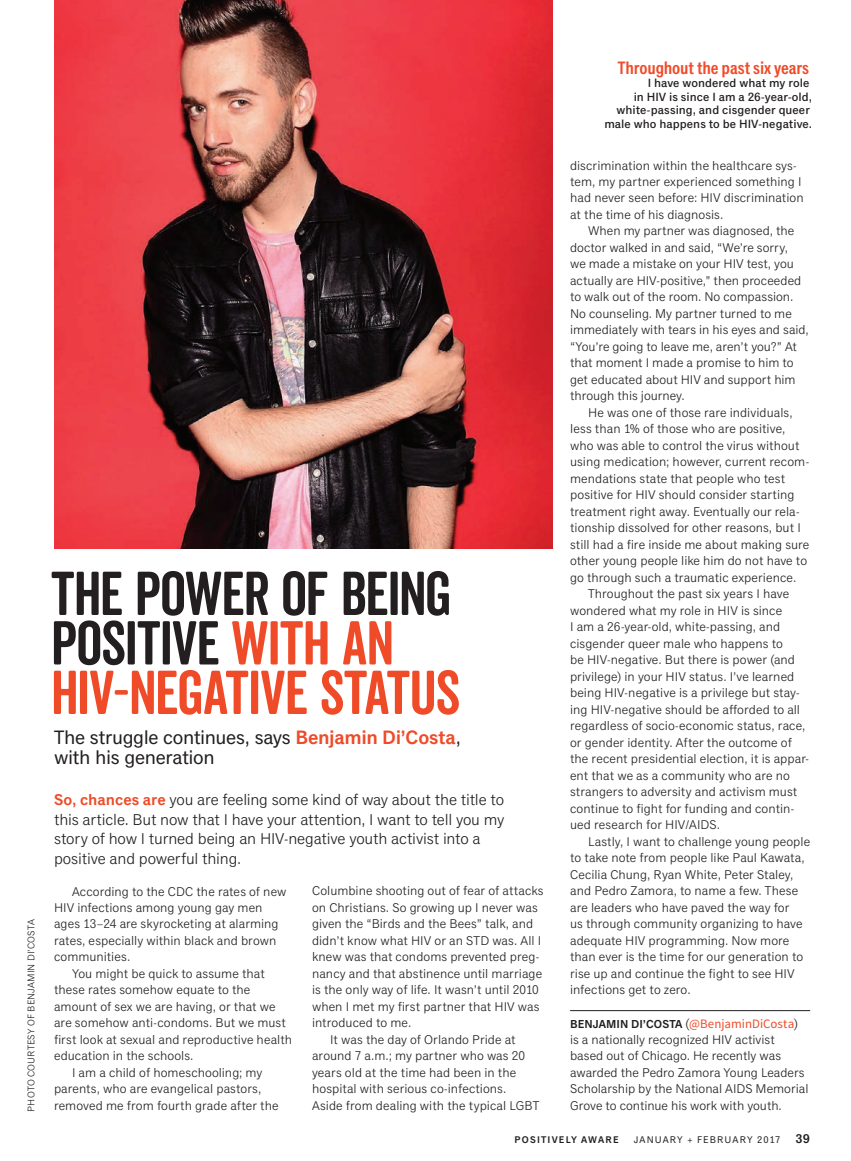
<style>
.page{position:relative;width:851px;height:1161px;background:#fff}
.page>*{position:absolute;margin:0;border:0;box-sizing:border-box;transform-origin:0 0}
.t1{font:60px/49.5px "Veneer Clean Soft";letter-spacing:-.015em;color:#ef4b29}
.t2{font:19.5px/19.5px "Classic Grotesque Pro";letter-spacing:-.02em;color:#231f20}
.t3{font:18px "Classic Grotesque Pro Cn S Bd";color:#ef4b29}
.t4{font:15.75px/19.5px "Classic Grotesque Pro";letter-spacing:-.015em;color:#231f20}
.t5{font:12.75px/16.5px "Classic Grotesque Pro";color:#231f20}
.t6{font:500 12px/13.5px "Classic Grotesque Pro";letter-spacing:.005em;color:#231f20;text-align:right}
.t7{font:600 11.7px "Classic Grotesque Pro";letter-spacing:.005em;color:#231f20}
.t8{font:9.75px "Classic Grotesque Pro";letter-spacing:.015em;color:#231f20}
.t9{font:9.75px "Classic Grotesque Pro";letter-spacing:.11em;color:#231f20}
.t10{font:600 9.75px "Classic Grotesque Pro";letter-spacing:.12em;color:#231f20}
.s1{color:#231f20}
.s2{font-weight:600;color:#ef4b29}
.s3{font-weight:400;font-size:12.75px}
.s4{font-family:"Source Sans Pro";font-weight:400;font-size:12.9px;color:#ef4b29}
.s5{font-weight:600;font-size:12.75px}
</style>
<div class="page">
<img style="left:54px;top:0;width:498px;height:549px">
<hr style="left:570px;top:1010px;width:240px;height:1px;background:#231f20">
<p class="t8" style="left:25px;top:961px;width:32px;rotate:-90deg">Di ’Costa</p>
<p class="t8" style="left:25px;top:1026px;width:26px;rotate:-90deg">of Benjamin</p>
<p class="t8" style="left:25px;top:1112px;width:54px;rotate:-90deg">Ph oto Courtesy</p>
<h1 class="t1" style="left:51px;top:568px;width:411px"><span class="s1">THE POWER OF BEIN G<br>POSITIVE</span> WI TH AN<br>HIV-NEGATIVE STATUS</h1>
<h2 class="t2" style="left:54px;top:728px;width:408px">The struggle continues, says <span class="s2">Benjamin Di’Costa</span>, with his generation</h2>
<p class="t4" style="left:54px;top:790px;width:452px"><span class="s2">So, chances are</span> you are feeling some kind of way about the title to this article. But now that I have your attention, I want to tell you my story of how I turned being an HIV-negative youth activist into a positive and powerful thing.</p>
<p class="t5" style="left:72px;top:883px;width:216px">According to the CDC the rates of new</p>
<p class="t5" style="left:54px;top:900px;width:210px">HIV infections among young gay men</p>
<p class="t5" style="left:54px;top:916px;width:226px">ages 13–24 are skyrocketing at alarming</p>
<p class="t5" style="left:54px;top:932px;width:224px">rates, especially within black and brown</p>
<p class="t5" style="left:54px;top:949px;width:78px">communities.</p>
<p class="t5" style="left:72px;top:965px;width:194px">You might be quick to assume that</p>
<p class="t5" style="left:54px;top:982px;width:198px">these rates somehow equate to the</p>
<p class="t5" style="left:54px;top:998px;width:223px">amount of sex we are having, or that we</p>
<p class="t5" style="left:54px;top:1015px;width:233px">are somehow anti-condoms. But we must</p>
<p class="t5" style="left:54px;top:1031px;width:240px">first look at sexual and reproductive health</p>
<p class="t5" style="left:54px;top:1048px;width:141px">education in the schools.</p>
<p class="t5" style="left:72px;top:1064px;width:192px">I am a child of homeschooling; my</p>
<p class="t5" style="left:54px;top:1081px;width:209px">parents, who are evangelical pastors,</p>
<p class="t5" style="left:54px;top:1097px;width:226px">removed me from fourth grade after the</p>
<p class="t5" style="left:312px;top:883px;width:233px">Columbine shooting out of fear of attacks</p>
<p class="t5" style="left:312px;top:899px;width:227px">on Christians. So growing up I never was</p>
<p class="t5" style="left:312px;top:916px;width:223px">given the “Birds and the Bees” talk, and</p>
<p class="t5" style="left:312px;top:932px;width:231px">didn’t know what HIV or an STD was. All I</p>
<p class="t5" style="left:312px;top:949px;width:229px">knew was that condoms prevented preg-</p>
<p class="t5" style="left:312px;top:965px;width:231px">nancy and that abstinence until marriage</p>
<p class="t5" style="left:312px;top:982px;width:228px">is the only way of life. It wasn’t until 2010</p>
<p class="t5" style="left:312px;top:998px;width:229px">when I met my first partner that HIV was</p>
<p class="t5" style="left:312px;top:1015px;width:101px">introduced to me.</p>
<p class="t5" style="left:330px;top:1031px;width:187px">It was the day of Orlando Pride at</p>
<p class="t5" style="left:312px;top:1048px;width:215px">around 7 a.m.; my partner who was 20</p>
<p class="t5" style="left:312px;top:1064px;width:206px">years old at the time had been in the</p>
<p class="t5" style="left:312px;top:1081px;width:196px">hospital with serious co-infections.</p>
<p class="t5" style="left:312px;top:1097px;width:229px">Aside from dealing with the typical LGBT</p>
<h3 class="t3" style="left:617px;top:56px;width:193px">Throughout the past six years</h3>
<p class="t6" style="left:604px;top:76px;width:209px">I have wondered what my role<br>in HIV is since I am a 26-year-old, white-passing, and cisgender queer male who happens to be HIV-negative.</p>
<p class="t5" style="left:570px;top:157px;width:235px">discrimination within the healthcare sys&shy;tem, my partner experienced something I had never seen before: HIV discrimination at the time of his diagnosis.</p>
<p class="t5" style="left:570px;top:223px;width:240px;text-indent:18px">When my partner was diagnosed, the doctor walked in and said, “We’re sorry,<br>we made a mistake on your HIV test, you actually are HIV-positive,” then proceeded to walk out of the room. No compassion.<br>No counseling. My partner turned to me immediately with tears in his eyes and said, “You’re going to leave me, aren’t you?” At that moment I made a promise to him to get educated about HIV and support him through this journey.</p>
<p class="t5" style="left:588px;top:404px;width:206px">He was one of those rare individuals,</p>
<p class="t5" style="left:570px;top:421px;width:217px">less than 1% of those who are positive,</p>
<p class="t5" style="left:570px;top:437px;width:231px">who was able to control the virus without</p>
<p class="t5" style="left:570px;top:454px;width:240px">using medication; however, current recom-</p>
<p class="t5" style="left:570px;top:470px;width:217px">mendations state that people who test</p>
<p class="t5" style="left:570px;top:487px;width:226px">positive for HIV should consider starting</p>
<p class="t5" style="left:570px;top:503px;width:231px">treatment right away. Eventually our rela-</p>
<p class="t5" style="left:570px;top:520px;width:232px">tionship dissolved for other reasons, but I</p>
<p class="t5" style="left:570px;top:536px;width:241px">still had a fire inside me about making sure</p>
<p class="t5" style="left:570px;top:553px;width:238px">other young people like him do not have to</p>
<p class="t5" style="left:570px;top:569px;width:228px">go through such a traumatic experience.</p>
<p class="t5" style="left:588px;top:586px;width:202px">Throughout the past six years I have</p>
<p class="t5" style="left:570px;top:602px;width:213px">wondered what my role in HIV is since</p>
<p class="t5" style="left:570px;top:619px;width:212px">I am a 26-year-old, white-passing, and</p>
<p class="t5" style="left:570px;top:635px;width:214px">cisgender queer male who happens to</p>
<p class="t5" style="left:570px;top:652px;width:226px">be HIV-negative. But there is power (and</p>
<p class="t5" style="left:570px;top:668px;width:226px">privilege) in your HIV status. I’ve learned</p>
<p class="t5" style="left:570px;top:685px;width:231px">being HIV-negative is a privilege but stay-</p>
<p class="t5" style="left:570px;top:701px;width:231px">ing HIV-negative should be afforded to all</p>
<p class="t5" style="left:570px;top:718px;width:237px">regardless of socio-economic status, race,</p>
<p class="t5" style="left:570px;top:734px;width:223px">or gender identity. After the outcome of</p>
<p class="t5" style="left:570px;top:751px;width:240px">the recent presidential election, it is appar-</p>
<p class="t5" style="left:570px;top:767px;width:221px">ent that we as a community who are no</p>
<p class="t5" style="left:570px;top:784px;width:229px">strangers to adversity and activism must</p>
<p class="t5" style="left:570px;top:800px;width:226px">continue to fight for funding and contin-</p>
<p class="t5" style="left:570px;top:817px;width:151px">ued research for HIV/AIDS.</p>
<p class="t5" style="left:588px;top:833px;width:223px">Lastly, I want to challenge young people</p>
<p class="t5" style="left:570px;top:850px;width:236px">to take note from people like Paul Kawata,</p>
<p class="t5" style="left:570px;top:866px;width:225px">Cecilia Chung, Ryan White, Peter Staley,</p>
<p class="t5" style="left:570px;top:883px;width:229px">and Pedro Zamora, to name a few. These</p>
<p class="t5" style="left:570px;top:899px;width:221px">are leaders who have paved the way for</p>
<p class="t5" style="left:570px;top:916px;width:234px">us through community organizing to have</p>
<p class="t5" style="left:570px;top:932px;width:221px">adequate HIV programming. Now more</p>
<p class="t5" style="left:570px;top:949px;width:234px">than ever is the time for our generation to</p>
<p class="t5" style="left:570px;top:965px;width:226px">rise up and continue the fight to see HIV</p>
<p class="t5" style="left:570px;top:982px;width:122px">infections get to zero.</p>
<p class="t7" style="left:570px;top:1016px;width:229px">Benj amin Di’Costa <span class="s3">(</span><span class="s4">@BenjaminDiCosta</span><span class="s3">)</span></p>
<p class="t5" style="left:570px;top:1032px;width:240px">is a nationally recognized HIV activist based out of Chicago. He recently was awarded the Pedro Zamora Young Leaders Scholarship by the National AIDS Memorial Grove to continue his work with youth.</p>
<p class="t10" style="left:514px;top:1134px;width:106px">positively aware</p>
<p class="t9" style="left:633px;top:1134px;width:178px">JANUARY + FEBRUARY 2017 <span class="s5">39</span></p>
</div>
